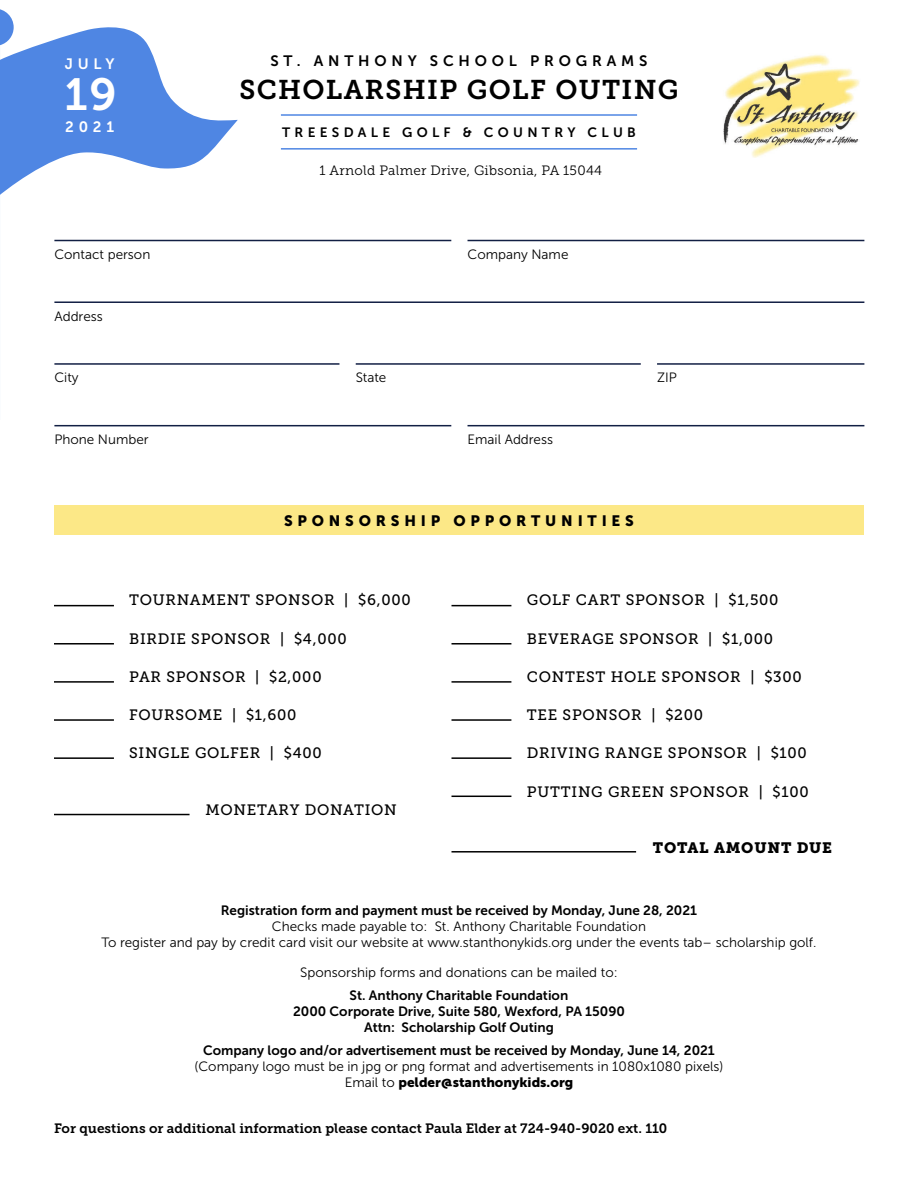
<style>
.page{position:relative;width:918px;height:1188px;background:#fff}
.page>*{position:absolute;margin:0;border:0;box-sizing:border-box;transform-origin:0 0}
.t1{font:44.85px "Museo Slab 700";color:#fff}
.t2{font:27px "Museo Slab 700";letter-spacing:.05em;color:#000}
.t3{font:15px "Museo Slab 500";letter-spacing:.05em;color:#000}
.t4{font:15px "Museo Sans 700";letter-spacing:.32em;color:#000}
.t5{font:15px "Museo Sans 900";letter-spacing:.32em;color:#000}
.t6{font:15px "Museo Slab 900";letter-spacing:.05em;color:#000}
.t7{font:15px "Museo Sans 700";letter-spacing:.32em;color:#fff}
.t8{font:13.5px/16.2px "Museo Sans 300";color:#000;text-align:center}
.t9{font:13.5px/16.2px "Museo Sans 700";color:#000;text-align:center}
.t10{font:13.5px "Museo Slab 700";color:#000}
.t11{font:13.5px "Museo Slab 300";letter-spacing:.02em;color:#000}
.t12{font:13.5px "Museo Sans 700";letter-spacing:.32em;color:#000}
.s1{font-family:"Museo Sans 700"}
.s2{font-family:"Museo Sans 900"}
</style>
<div class="page">
<hr style="left:54px;top:301px;width:810px;height:2px;background:#121f44">
<hr style="left:54px;top:363px;width:285px;height:2px;background:#121f44">
<hr style="left:356px;top:363px;width:285px;height:2px;background:#121f44">
<hr style="left:657px;top:363px;width:207px;height:2px;background:#121f44">
<hr style="left:54px;top:240px;width:397px;height:1px;background:#121f44">
<hr style="left:468px;top:240px;width:396px;height:1px;background:#121f44">
<hr style="left:468px;top:425px;width:396px;height:1px;background:#121f44">
<hr style="left:54px;top:425px;width:397px;height:1px;background:#121f44">
<img style="left:723px;top:54px;width:137px;height:104px">
<hr style="left:281px;top:114px;width:356px;height:2px;background:#4f86e3">
<hr style="left:281px;top:148px;width:356px;height:2px;background:#4f86e3">
<svg style="left:0;top:9px;width:238px;height:356px"></svg>
<div style="left:54px;top:505px;width:810px;height:30px;background:#fce887"></div>
<hr style="left:54px;top:605px;width:60px;height:1px;background:#000">
<hr style="left:452px;top:605px;width:59px;height:1px;background:#000">
<hr style="left:54px;top:643px;width:60px;height:2px;background:#000">
<hr style="left:452px;top:643px;width:59px;height:2px;background:#000">
<hr style="left:54px;top:681px;width:60px;height:2px;background:#000">
<hr style="left:452px;top:681px;width:59px;height:2px;background:#000">
<hr style="left:54px;top:719px;width:60px;height:2px;background:#000">
<hr style="left:452px;top:719px;width:59px;height:2px;background:#000">
<hr style="left:54px;top:757px;width:60px;height:2px;background:#000">
<hr style="left:452px;top:757px;width:59px;height:2px;background:#000">
<hr style="left:452px;top:796px;width:59px;height:1px;background:#000">
<hr style="left:54px;top:814px;width:136px;height:1px;background:#000">
<hr style="left:452px;top:851px;width:184px;height:2px;background:#000">
<p class="t7" style="left:65px;top:56px;width:52px">JULY</p>
<p class="t1" style="left:65px;top:69px;width:54px">19</p>
<p class="t7" style="left:65px;top:118px;width:50px">2021</p>
<p class="t4" style="left:271px;top:53px;width:378px">ST. ANTHONY SCHOOL PROGRAMS</p>
<p class="t2" style="left:239px;top:75px;width:441px">SCHOLARSHIP GOLF OUTING</p>
<p class="t12" style="left:282px;top:125px;width:355px">TREESDALE GOLF &amp; COUNTRY CLUB</p>
<p class="t11" style="left:320px;top:163px;width:284px">1 Arnold Palmer Drive, Gibsonia, PA 15044</p>
<p class="t8" style="left:54px;top:246px;width:97px">Contact person</p>
<p class="t8" style="left:468px;top:246px;width:102px">Company Name</p>
<p class="t8" style="left:54px;top:308px;width:50px">Address</p>
<p class="t8" style="left:54px;top:370px;width:26px">City</p>
<p class="t8" style="left:356px;top:370px;width:32px">State</p>
<p class="t8" style="left:657px;top:370px;width:21px">ZIP</p>
<p class="t8" style="left:54px;top:432px;width:96px">Phone Number</p>
<p class="t8" style="left:468px;top:432px;width:87px">Email Address</p>
<p class="t5" style="left:284px;top:512px;width:351px">SPONSORSHIP OPPORTUNITIES</p>
<p class="t3" style="left:129px;top:592px;width:283px">TOURNAMENT SPONSOR | $6,000</p>
<p class="t3" style="left:129px;top:630px;width:219px">BIRDIE SPONSOR | $4,000</p>
<p class="t3" style="left:129px;top:668px;width:194px">PAR SPONSOR | $2,000</p>
<p class="t3" style="left:129px;top:706px;width:169px">FOURSOME | $1,600</p>
<p class="t3" style="left:129px;top:745px;width:194px">SINGLE GOLFER | $400</p>
<p class="t3" style="left:206px;top:801px;width:193px">MONETARY DONATION</p>
<p class="t3" style="left:527px;top:592px;width:253px">GOLF CART SPONSOR | $1,500</p>
<p class="t3" style="left:527px;top:630px;width:248px">BEVERAGE SPONSOR | $1,000</p>
<p class="t3" style="left:527px;top:668px;width:277px">CONTEST HOLE SPONSOR | $300</p>
<p class="t3" style="left:527px;top:706px;width:178px">TEE SPONSOR | $200</p>
<p class="t3" style="left:527px;top:745px;width:281px">DRIVING RANGE SPONSOR | $100</p>
<p class="t3" style="left:527px;top:783px;width:283px">PUTTING GREEN SPONSOR | $100</p>
<p class="t6" style="left:653px;top:839px;width:181px">TOTAL AMOUNT DUE</p>
<p class="t8" style="left:101px;top:902px;width:717px"><span class="s1">Registration form and payment must be received by Monday, June 28, 2021<br></span>Checks made payable to: St. Anthony Charitable Foundation<br>To register and pay by credit card visit our website at www.stanthonykids.org under the events tab– scholarship golf.</p>
<p class="t8" style="left:300px;top:964px;width:319px">Sponsorship forms and donations can be mailed to:</p>
<p class="t9" style="left:293px;top:987px;width:333px">St. Anthony Charitable Foundation<br>2000 Corporate Drive, Suite 580, Wexford, PA 15090<br>Attn: Scholarship Golf Outing</p>
<p class="t8" style="left:195px;top:1042px;width:530px"><span class="s1">Company logo and/or advertisement must be received by Monday, June 14, 2021 </span>(Company logo must be in jpg or png format and advertisements in 1080x1080 pixels)<br>Email to <span class="s2">pelder@stanthonykids.org</span></p>
<p class="t10" style="left:54px;top:1121px;width:615px">For questions or additional information please contact Paula Elder at 724-940-9020 ext. 110</p>
</div>
